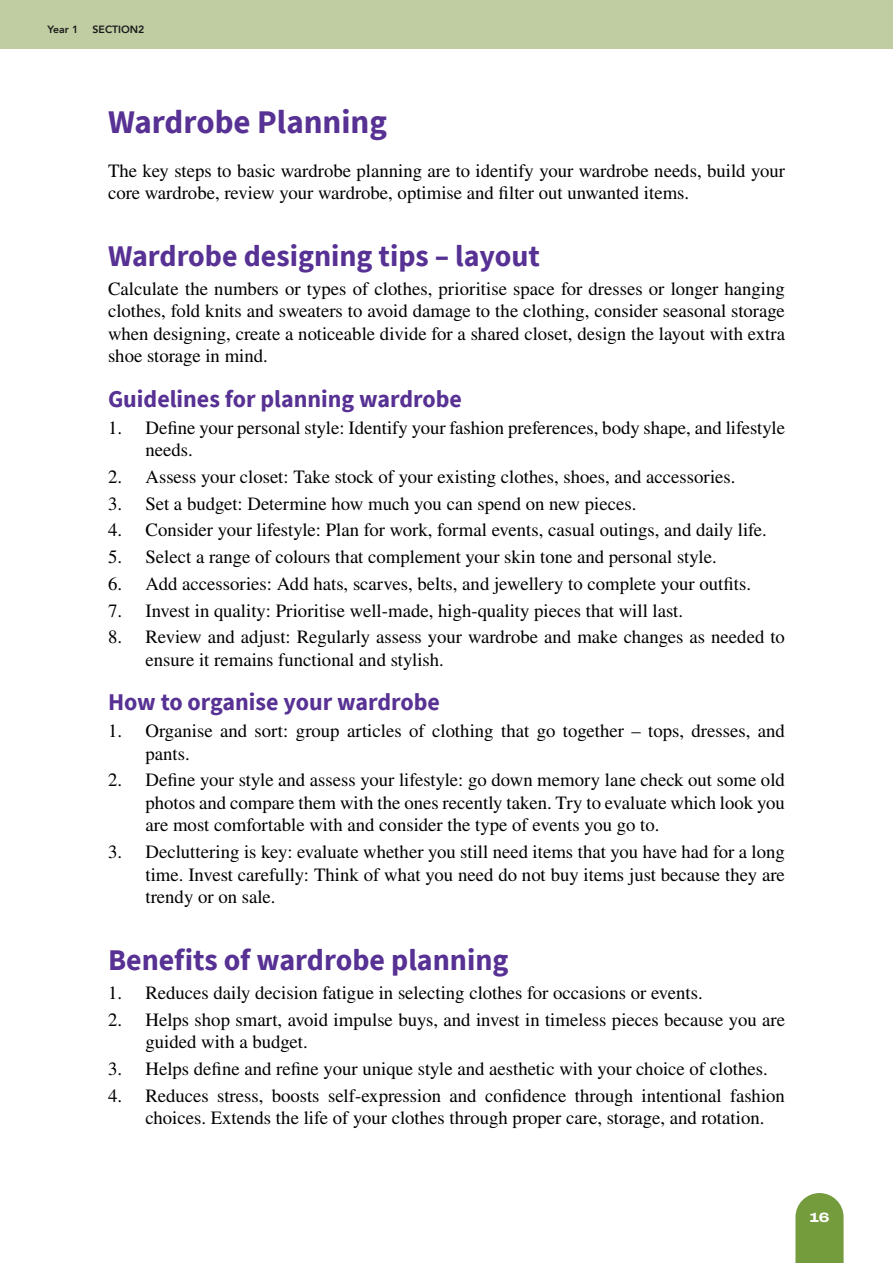
<style>
.page{position:relative;width:893px;height:1263px;background:#fff}
.page>*{position:absolute;margin:0;border:0;box-sizing:border-box;transform-origin:0 0}
.t1{font:700 33px "Source Sans Pro";color:#573193}
.t2{font:700 30px "Source Sans Pro";color:#573193}
.t3{font:700 24px "Source Sans Pro";color:#573193}
.t4{font:18.75px/22.5px "STIX General";color:#000}
.t5{font:800 13.5px "Archivo Expanded";color:#fff}
.t6{font:800 10.5px "Avenir";color:#1a1a1a}
</style>
<div class="page">
<div style="left:0;top:0;width:893px;height:49px;background:#c0cca2"></div>
<svg style="left:795px;top:1193px;width:49px;height:70px;background:#80a44d"></svg>
<p class="t6" style="left:48px;top:21px;width:32px">Year 1</p>
<p class="t6" style="left:93px;top:21px;width:53px">SECTION2</p>
<h1 class="t1" style="left:108px;top:99px;width:281px">Wardrobe Planning</h1>
<p class="t4" style="left:108px;top:160px;width:678px">The key steps to basic wardrobe planning are to identify your wardrobe needs, build your core wardrobe, review your wardrobe, optimise and filter out unwanted items.</p>
<h2 class="t2" style="left:108px;top:236px;width:434px">Wardrobe designing tips – layout</h2>
<p class="t4" style="left:108px;top:278px;width:678px;text-align:justify">Calculate the numbers or types of clothes, prioritise space for dresses or longer hanging clothes, fold knits and sweaters to avoid damage to the clothing, consider seasonal storage when designing, create a noticeable divide for a shared closet, design the layout with extra shoe storage in mind.</p>
<p class="t3" style="left:108px;top:383px;width:356px">Guidelines for planning wardrobe</p>
<p class="t4" style="left:146px;top:417px;width:641px;text-indent:-38px">1. Define your personal style: Identify your fashion preferences, body shape, and lifestyle needs.</p>
<p class="t4" style="left:108px;top:466px;width:629px">2. Assess your closet: Take stock of your existing clothes, shoes, and accessories.</p>
<p class="t4" style="left:108px;top:493px;width:530px">3. Set a budget: Determine how much you can spend on new pieces.</p>
<p class="t4" style="left:108px;top:520px;width:660px">4. Consider your lifestyle: Plan for work, formal events, casual outings, and daily life.</p>
<p class="t4" style="left:108px;top:546px;width:610px">5. Select a range of colours that complement your skin tone and personal style.</p>
<p class="t4" style="left:108px;top:573px;width:644px">6. Add accessories: Add hats, scarves, belts, and jewellery to complete your outfits.</p>
<p class="t4" style="left:108px;top:600px;width:577px">7. Invest in quality: Prioritise well-made, high-quality pieces that will last.</p>
<p class="t4" style="left:146px;top:627px;width:641px;text-indent:-38px">8. Review and adjust: Regularly assess your wardrobe and make changes as needed to ensure it remains functional and stylish.</p>
<p class="t3" style="left:108px;top:686px;width:333px">How to organise your wardrobe</p>
<p class="t4" style="left:146px;top:720px;width:641px;text-indent:-38px">1. Organise and sort: group articles of clothing that go together – tops, dresses, and pants.</p>
<p class="t4" style="left:146px;top:770px;width:641px;text-align:justify;text-indent:-38px">2. Define your style and assess your lifestyle: go down memory lane check out some old photos and compare them with the ones recently taken. Try to evaluate which look you are most comfortable with and consider the type of events you go to.</p>
<p class="t4" style="left:146px;top:841px;width:641px;text-align:justify;text-indent:-38px">3. Decluttering is key: evaluate whether you still need items that you have had for a long time. Invest carefully: Think of what you need do not buy items just because they are trendy or on sale.</p>
<h2 class="t2" style="left:108px;top:940px;width:402px">Benefits of wardrobe planning</h2>
<p class="t4" style="left:108px;top:982px;width:596px">1. Reduces daily decision fatigue in selecting clothes for occasions or events.</p>
<p class="t4" style="left:146px;top:1009px;width:641px;text-indent:-38px">2. Helps shop smart, avoid impulse buys, and invest in timeless pieces because you are guided with a budget.</p>
<p class="t4" style="left:108px;top:1058px;width:661px">3. Helps define and refine your unique style and aesthetic with your choice of clothes.</p>
<p class="t4" style="left:146px;top:1085px;width:641px;text-indent:-38px">4. Reduces stress, boosts self-expression and confidence through intentional fashion choices. Extends the life of your clothes through proper care, storage, and rotation.</p>
<p class="t5" style="left:809px;top:1207px;width:22px">16</p>
</div>
